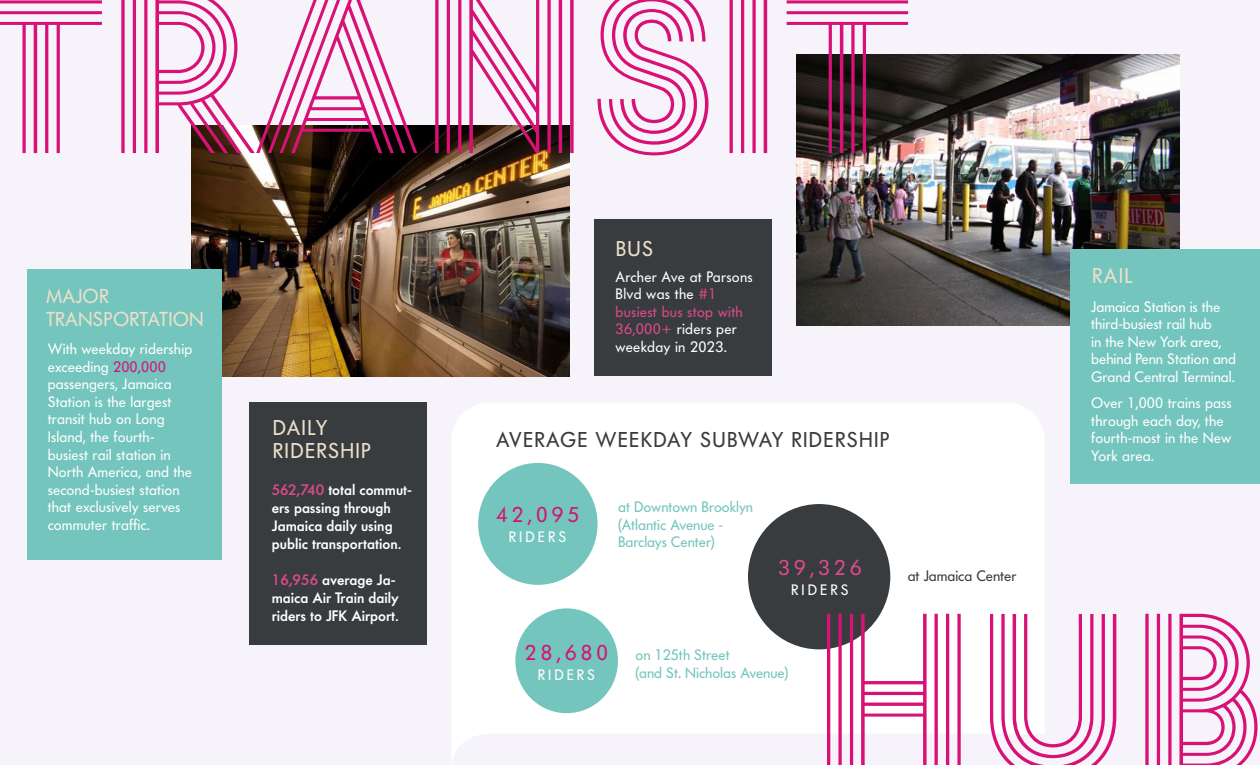
<style>
.page{position:relative;width:1260px;height:765px;background:#f6f4fa}
.page>*{position:absolute;margin:0;border:0;box-sizing:border-box;transform-origin:0 0}
.t1{font:233.75px "Prism";color:#d81177}
.t2{font:21.25px "Futura BQ";letter-spacing:.06em;color:#393c3f}
.t3{font:21.25px/22.5px "Futura BQ";letter-spacing:.06em;color:#ecdfc9}
.t4{font:21.25px "Futura BQ";letter-spacing:.2em;color:#d81177}
.t5{font:21.25px "Futura BQ";color:#dd4a87}
.t6{font:20px/22.5px "Futura BQ";letter-spacing:.01em;color:#ecdfc9}
.t7{font:15px/17.5px "Futura BQ";letter-spacing:.01em;color:#fff}
.t8{font:500 15px/18px "Futura BQ";color:#fff}
.t9{font:15px/17.5px "Futura BQ";color:#73c5bd}
.t10{font:15px "Futura BQ";color:#393c3f}
.s1{color:#d81177}
.s2{color:#dd4a87}
</style>
<div class="page">
<svg style="left:452px;top:403px;width:592px;height:355px;fill:#fff"></svg>
<img style="left:191px;top:125px;width:378px;height:252px">
<div style="left:594px;top:219px;width:178px;height:157px;background:#393c3f"></div>
<div style="left:250px;top:402px;width:177px;height:243px;background:#393c3f"></div>
<img style="left:797px;top:55px;width:383px;height:271px">
<div style="left:28px;top:269px;width:194px;height:291px;background:#73c5bd"></div>
<div style="left:1070px;top:249px;width:190px;height:235px;background:#73c5bd"></div>
<div style="left:515px;top:608px;width:103px;height:105px;background:#73c5bd;border-radius:50%"></div>
<div style="left:478px;top:463px;width:120px;height:122px;background:#73c5bd;border-radius:50%"></div>
<div style="left:748px;top:504px;width:142px;height:145px;background:#393c3f;border-radius:50%"></div>
<h1 class="t1" style="left:-23px;top:-64px;width:937px">TRANSIT</h1>
<h3 class="t6" style="left:46px;top:285px;width:159px">MAJOR<br>TRANSPORTATION</h3>
<p class="t7" style="left:48px;top:340px;width:146px">With weekday ridership exceeding <span class="s1">200,000 </span>passengers, Jamaica<br>Station is the largest transit hub on Long<br>Island, the fourth&shy;busiest rail station in<br>North America, and the second-busiest station that exclusively serves commuter traffic.</p>
<h2 class="t3" style="left:273px;top:417px;width:100px">DAILY<br>RIDERSHIP</h2>
<p class="t8" style="left:272px;top:481px;width:142px"><span class="s2">562,740</span> total commut&shy;ers passing through<br>Jamaica daily using public transportation.</p>
<p class="t8" style="left:272px;top:570px;width:129px"><span class="s2">16,956</span> average Ja&shy;maica Air Train daily riders to JFK Airport.</p>
<h2 class="t3" style="left:616px;top:237px;width:39px">BUS</h2>
<p class="t7" style="left:616px;top:268px;width:139px">Archer Ave at Parsons<br>Blvd was the <span class="s2">#1 busiest bus stop with<br>36,000+</span> riders per weekday in 2023.</p>
<h2 class="t2" style="left:496px;top:426px;width:395px">AVERAGE WEEKDAY SUBWAY RIDERSHIP</h2>
<h2 class="t4" style="left:496px;top:501px;width:85px">42,095</h2>
<p class="t7" style="left:509px;top:528px;width:59px">RIDERS</p>
<p class="t9" style="left:618px;top:498px;width:137px">at Downtown Brooklyn (Atlantic Avenue -<br>Barclays Center)</p>
<h2 class="t5" style="left:778px;top:554px;width:85px">39,326</h2>
<p class="t7" style="left:791px;top:581px;width:59px">RIDERS</p>
<p class="t10" style="left:908px;top:566px;width:110px">at Jamaica Center</p>
<h2 class="t3" style="left:1092px;top:264px;width:42px">RAIL</h2>
<p class="t7" style="left:1091px;top:298px;width:146px">Jamaica Station is the third-busiest rail hub<br>in the New York area, behind Penn Station and<br>Grand Central Terminal.</p>
<p class="t7" style="left:1091px;top:394px;width:142px">Over 1,000 trains pass through each day, the fourth-most in the New<br>York area.</p>
<h2 class="t4" style="left:525px;top:638px;width:85px">28,680</h2>
<p class="t7" style="left:538px;top:666px;width:59px">RIDERS</p>
<p class="t9" style="left:636px;top:646px;width:154px">on 125th Street<br>(and St. Nicholas Avenue)</p>
<h1 class="t1" style="left:812px;top:561px;width:456px">HUB</h1>
</div>
